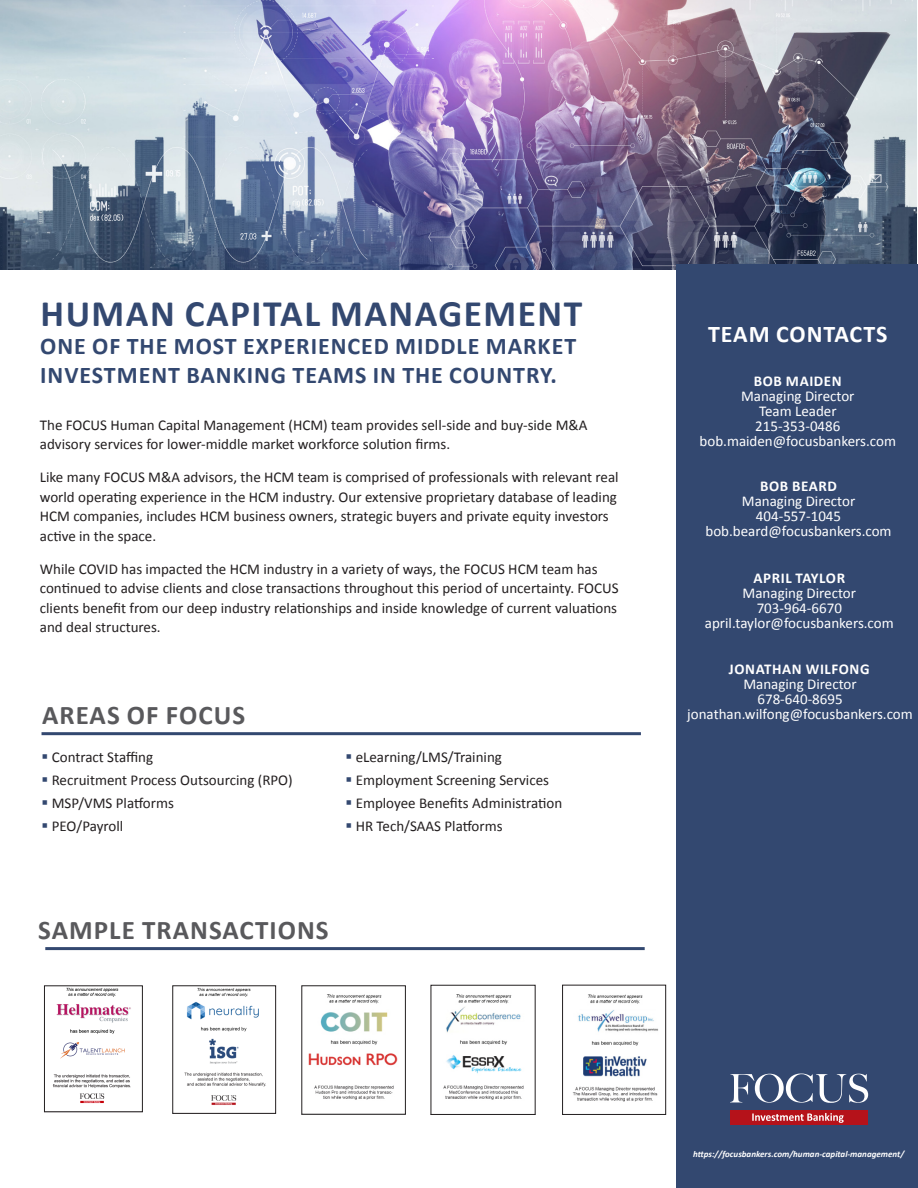
<style>
.page{position:relative;width:918px;height:1188px;background:#fff}
.page>*{position:absolute;margin:0;border:0;box-sizing:border-box;transform-origin:0 0}
.t1{font:700 37.5px "Calibri";letter-spacing:.04em;color:#334870}
.t2{font:700 27px "Calibri";letter-spacing:.04em;color:#59595c}
.t3{font:700 24px/28.8px "Calibri";letter-spacing:.04em;color:#334870}
._05_body_text_White{font:700 24px "Calibri";letter-spacing:.035em;color:#fff}
.t4{font:15px/19.5px "Calibri";color:#231f20}
._09_Editor_White{font:15px "Calibri";color:#fff}
._09_Editor_White-2{font:700 15px "Calibri";letter-spacing:.04em;color:#fff}
.t5{font:italic 700 9px "Calibri";color:#fff}
.s1{color:#334870}
</style>
<div class="page">
<img style="left:0;top:0;width:917px;height:269px">
<img style="left:53px;top:988px;width:78px;height:116px">
<div style="left:44px;top:986px;width:99px;height:126px;border:1px solid #231f20"></div>
<div style="left:677px;top:265px;width:241px;height:923px;background:#334870"></div>
<hr style="left:42px;top:732px;width:599px;height:3px;background:#334870">
<hr style="left:45px;top:947px;width:600px;height:3px;background:#334870">
<svg style="left:730px;top:1074px;width:138px;height:29px"></svg>
<div style="left:731px;top:1110px;width:137px;height:14px;background:#b5121a"></div>
<svg style="left:752px;top:1113px;width:92px;height:10px"></svg>
<img style="left:184px;top:988px;width:82px;height:117px">
<div style="left:173px;top:986px;width:103px;height:128px;border:1px solid #231f20"></div>
<img style="left:308px;top:994px;width:90px;height:106px">
<img style="left:443px;top:994px;width:81px;height:106px">
<div style="left:431px;top:985px;width:104px;height:130px;border:1px solid #231f20"></div>
<img style="left:572px;top:994px;width:86px;height:108px">
<div style="left:562px;top:985px;width:104px;height:130px;border:1px solid #231f20"></div>
<p class="t1" style="left:41px;top:287px;width:543px">HUMAN CAPITAL MANAGEMENT</p>
<p class="t3" style="left:40px;top:331px;width:537px">ONE OF THE MOST EXPERIENCED MIDDLE MARKET<br>INVESTMENT BANKING TEAMS IN THE COUNTRY.</p>
<p class="t4" style="left:40px;top:415px;width:549px">The FOCUS Human Capital Management (HCM) team provides sell-side and buy-side M&amp;A advisory services for lower-middle market workforce solution firms.</p>
<p class="t4" style="left:40px;top:467px;width:580px">Like many FOCUS M&amp;A advisors, the HCM team is comprised of professionals with relevant real world operating experience in the HCM industry. Our extensive proprietary database of leading HCM companies, includes HCM business owners, strategic buyers and private equity investors active in the space.</p>
<p class="t4" style="left:40px;top:559px;width:580px">While COVID has impacted the HCM industry in a variety of ways, the FOCUS HCM team has continued to advise clients and close transactions throughout this period of uncertainty. FOCUS clients benefit from our deep industry relationships and inside knowledge of current valuations and deal structures.</p>
<p class="t2" style="left:42px;top:696px;width:205px">AREAS OF FOCUS</p>
<p class="t4" style="left:42px;top:747px;width:113px"><span class="s1">▪</span> Contract Staffing</p>
<p class="t4" style="left:42px;top:770px;width:253px"><span class="s1">▪</span> Recruitment Process Outsourcing (RPO)</p>
<p class="t4" style="left:42px;top:793px;width:134px"><span class="s1">▪</span> MSP/VMS Platforms</p>
<p class="t4" style="left:42px;top:816px;width:83px"><span class="s1">▪</span> PEO/Payroll</p>
<p class="t4" style="left:345px;top:747px;width:158px"><span class="s1">▪</span> eLearning/LMS/Training</p>
<p class="t4" style="left:345px;top:770px;width:205px"><span class="s1">▪</span> Employment Screening Services</p>
<p class="t4" style="left:345px;top:793px;width:218px"><span class="s1">▪</span> Employee Benefits Administration</p>
<p class="t4" style="left:345px;top:816px;width:159px"><span class="s1">▪</span> HR Tech/SAAS Platforms</p>
<p class="t2" style="left:38px;top:911px;width:292px">SAMPLE TRANSACTIONS</p>
<p class="_05_body_text_White" style="left:708px;top:317px;width:181px">TEAM CONTACTS</p>
<p class="_09_Editor_White-2" style="left:754px;top:371px;width:89px">BOB MAIDEN</p>
<p class="_09_Editor_White" style="left:741px;top:386px;width:115px">Managing Director</p>
<p class="_09_Editor_White" style="left:759px;top:401px;width:79px">Team Leader</p>
<p class="_09_Editor_White" style="left:755px;top:416px;width:87px">215-353-0486</p>
<p class="_09_Editor_White" style="left:700px;top:431px;width:198px">bob.maiden@focusbankers.com</p>
<p class="_09_Editor_White-2" style="left:760px;top:476px;width:78px">BOB BEARD</p>
<p class="_09_Editor_White" style="left:742px;top:491px;width:115px">Managing Director</p>
<p class="_09_Editor_White" style="left:756px;top:506px;width:87px">404-557-1045</p>
<p class="_09_Editor_White" style="left:706px;top:521px;width:188px">bob.beard@focusbankers.com</p>
<p class="_09_Editor_White-2" style="left:753px;top:567px;width:93px">APRIL TAYLOR</p>
<p class="_09_Editor_White" style="left:743px;top:582px;width:115px">Managing Director</p>
<p class="_09_Editor_White" style="left:757px;top:597px;width:87px">703-964-6670</p>
<p class="_09_Editor_White" style="left:705px;top:612px;width:190px">april.taylor@focusbankers.com</p>
<p class="_09_Editor_White-2" style="left:729px;top:659px;width:142px">JONATHAN WILFONG</p>
<p class="_09_Editor_White" style="left:743px;top:674px;width:115px">Managing Director</p>
<p class="_09_Editor_White" style="left:757px;top:689px;width:87px">678-640-8695</p>
<p class="_09_Editor_White" style="left:687px;top:704px;width:227px">jonathan.wilfong@focusbankers.com</p>
<p class="t5" style="left:693px;top:1148px;width:213px">https://focusbankers.com/human-capital-management/</p>
</div>
